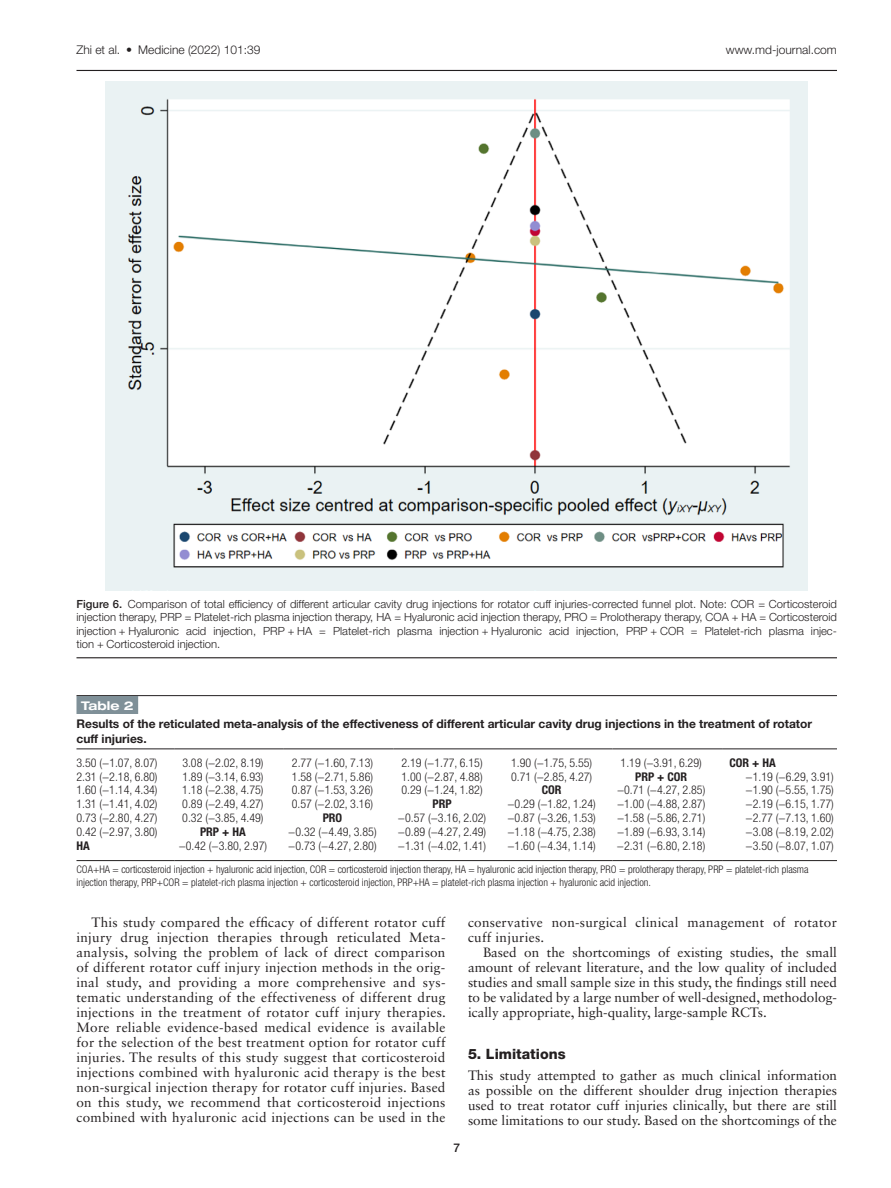
<style>
.page{position:relative;width:891px;height:1188px;background:#fff}
.page>*{position:absolute;margin:0;border:0;box-sizing:border-box;transform-origin:0 0}
.t1{font:800 14.25px "Helvetica Neue LT Std";color:#231f20}
.t2{font:13.5px/15px "Sabon LT Std";letter-spacing:.02em;color:#231f20;text-align:justify}
.t3{font:300 condensed 12px "Helvetica Neue LT Std";color:#231f20}
.t4{font:700 12px/15px "Helvetica Neue LT Std";color:#231f20}
.t5{font:300 12px "Helvetica Neue LT Std";color:#231f20}
.t6{font:700 condensed 12px "Helvetica Neue LT Std";color:#231f20}
.t7{font:700 expanded 12px "Helvetica Neue LT Std";color:#fff}
.t8{font:500 12px "Helvetica Neue LT Std";color:#231f20}
.t9{font:300 11.25px/13.5px "Helvetica Neue LT Std";color:#231f20;text-align:justify}
.t10{font:300 condensed 10.5px/13.5px "Helvetica Neue LT Std";color:#231f20}
.s1{font-weight:500}
</style>
<div class="page">
<img style="left:106px;top:81px;width:702px;height:510px">
<hr style="left:76px;top:70px;width:761px;height:1px;background:#231f20">
<hr style="left:76px;top:657px;width:761px;height:1px;background:#231f20">
<hr style="left:76px;top:695px;width:761px;height:1px;background:#231f20">
<div style="left:76px;top:696px;width:62px;height:18px;background:#7f9098"></div>
<hr style="left:76px;top:860px;width:98px;height:1px;background:#231f20">
<hr style="left:174px;top:860px;width:110px;height:1px;background:#231f20">
<hr style="left:284px;top:860px;width:109px;height:1px;background:#231f20">
<hr style="left:393px;top:860px;width:110px;height:1px;background:#231f20">
<hr style="left:503px;top:860px;width:110px;height:1px;background:#231f20">
<hr style="left:613px;top:860px;width:109px;height:1px;background:#231f20">
<hr style="left:722px;top:860px;width:115px;height:1px;background:#231f20">
<hr style="left:76px;top:748px;width:98px;height:1px;background:#231f20">
<hr style="left:174px;top:748px;width:110px;height:1px;background:#231f20">
<hr style="left:284px;top:748px;width:109px;height:1px;background:#231f20">
<hr style="left:393px;top:748px;width:110px;height:1px;background:#231f20">
<hr style="left:503px;top:748px;width:110px;height:1px;background:#231f20">
<hr style="left:613px;top:748px;width:109px;height:1px;background:#231f20">
<hr style="left:722px;top:748px;width:115px;height:1px;background:#231f20">
<p class="t5" style="left:76px;top:42px;width:186px">Zhi et al. • Medicine (2022) 101:39</p>
<p class="t5" style="left:726px;top:42px;width:113px">www.md-journal.com</p>
<p class="t9" style="left:76px;top:597px;width:762px"><span class="s1">Figure 6.</span> Comparison of total efficiency of different articular cavity drug injections for rotator cuff injuries-corrected funnel plot. Note: COR = Corticosteroid injection therapy, PRP = Platelet-rich plasma injection therapy, HA = Hyaluronic acid injection therapy, PRO = Prolotherapy therapy, COA + HA = Corticosteroid injection + Hyaluronic acid injection, PRP + HA = Platelet-rich plasma injection + Hyaluronic acid injection, PRP + COR = Platelet-rich plasma injec&shy;tion + Corticosteroid injection.</p>
<p class="t7" style="left:81px;top:698px;width:54px">Table 2</p>
<p class="t4" style="left:76px;top:715px;width:737px">Results of the reticulated meta-analysis of the effectiveness of different articular cavity drug injections in the treatment of rotator cuff injuries.</p>
<p class="t3" style="left:76px;top:756px;width:83px">3.50 (−1.07, 8.07)</p>
<p class="t3" style="left:182px;top:756px;width:83px">3.08 (−2.02, 8.19)</p>
<p class="t3" style="left:292px;top:756px;width:83px">2.77 (−1.60, 7.13)</p>
<p class="t3" style="left:401px;top:756px;width:83px">2.19 (−1.77, 6.15)</p>
<p class="t3" style="left:511px;top:756px;width:83px">1.90 (−1.75, 5.55)</p>
<p class="t3" style="left:621px;top:756px;width:83px">1.19 (−3.91, 6.29)</p>
<p class="t6" style="left:729px;top:755px;width:48px">COR + HA</p>
<p class="t3" style="left:76px;top:770px;width:83px">2.31 (−2.18, 6.80)</p>
<p class="t3" style="left:182px;top:770px;width:83px">1.89 (−3.14, 6.93)</p>
<p class="t3" style="left:292px;top:770px;width:83px">1.58 (−2.71, 5.86)</p>
<p class="t3" style="left:401px;top:770px;width:83px">1.00 (−2.87, 4.88)</p>
<p class="t3" style="left:511px;top:770px;width:83px">0.71 (−2.85, 4.27)</p>
<p class="t6" style="left:635px;top:769px;width:54px">PRP + COR</p>
<p class="t3" style="left:746px;top:770px;width:90px">−1.19 (−6.29, 3.91)</p>
<p class="t3" style="left:76px;top:783px;width:83px">1.60 (−1.14, 4.34)</p>
<p class="t3" style="left:182px;top:783px;width:83px">1.18 (−2.38, 4.75)</p>
<p class="t3" style="left:292px;top:783px;width:83px">0.87 (−1.53, 3.26)</p>
<p class="t3" style="left:401px;top:783px;width:83px">0.29 (−1.24, 1.82)</p>
<p class="t6" style="left:542px;top:783px;width:21px">COR</p>
<p class="t3" style="left:617px;top:783px;width:90px">−0.71 (−4.27, 2.85)</p>
<p class="t3" style="left:746px;top:783px;width:90px">−1.90 (−5.55, 1.75)</p>
<p class="t3" style="left:76px;top:797px;width:83px">1.31 (−1.41, 4.02)</p>
<p class="t3" style="left:182px;top:797px;width:83px">0.89 (−2.49, 4.27)</p>
<p class="t3" style="left:292px;top:797px;width:83px">0.57 (−2.02, 3.16)</p>
<p class="t6" style="left:433px;top:797px;width:21px">PRP</p>
<p class="t3" style="left:507px;top:797px;width:90px">−0.29 (−1.82, 1.24)</p>
<p class="t3" style="left:617px;top:797px;width:90px">−1.00 (−4.88, 2.87)</p>
<p class="t3" style="left:746px;top:797px;width:90px">−2.19 (−6.15, 1.77)</p>
<p class="t3" style="left:76px;top:811px;width:83px">0.73 (−2.80, 4.27)</p>
<p class="t3" style="left:182px;top:811px;width:83px">0.32 (−3.85, 4.49)</p>
<p class="t6" style="left:323px;top:811px;width:21px">PRO</p>
<p class="t3" style="left:398px;top:811px;width:90px">−0.57 (−3.16, 2.02)</p>
<p class="t3" style="left:507px;top:811px;width:90px">−0.87 (−3.26, 1.53)</p>
<p class="t3" style="left:617px;top:811px;width:90px">−1.58 (−5.86, 2.71)</p>
<p class="t3" style="left:746px;top:811px;width:90px">−2.77 (−7.13, 1.60)</p>
<p class="t3" style="left:76px;top:825px;width:83px">0.42 (−2.97, 3.80)</p>
<p class="t6" style="left:200px;top:824px;width:47px">PRP + HA</p>
<p class="t3" style="left:288px;top:825px;width:90px">−0.32 (−4.49, 3.85)</p>
<p class="t3" style="left:398px;top:825px;width:90px">−0.89 (−4.27, 2.49)</p>
<p class="t3" style="left:507px;top:825px;width:90px">−1.18 (−4.75, 2.38)</p>
<p class="t3" style="left:617px;top:825px;width:90px">−1.89 (−6.93, 3.14)</p>
<p class="t3" style="left:746px;top:825px;width:90px">−3.08 (−8.19, 2.02)</p>
<p class="t6" style="left:76px;top:838px;width:15px">HA</p>
<p class="t3" style="left:179px;top:839px;width:90px">−0.42 (−3.80, 2.97)</p>
<p class="t3" style="left:288px;top:839px;width:90px">−0.73 (−4.27, 2.80)</p>
<p class="t3" style="left:398px;top:839px;width:90px">−1.31 (−4.02, 1.41)</p>
<p class="t3" style="left:507px;top:839px;width:90px">−1.60 (−4.34, 1.14)</p>
<p class="t3" style="left:617px;top:839px;width:90px">−2.31 (−6.80, 2.18)</p>
<p class="t3" style="left:746px;top:839px;width:90px">−3.50 (−8.07, 1.07)</p>
<p class="t10" style="left:76px;top:862px;width:734px">COA+HA = corticosteroid injection + hyaluronic acid injection, COR = corticosteroid injection therapy, HA = hyaluronic acid injection therapy, PRO = prolotherapy therapy, PRP = platelet-rich plasma injection therapy, PRP+COR = platelet-rich plasma injection + corticosteroid injection, PRP+HA = platelet-rich plasma injection + hyaluronic acid injection.</p>
<p class="t2" style="left:77px;top:914px;width:371px;text-indent:15px">This study compared the efficacy of different rotator cuff injury drug injection therapies through reticulated Meta&shy;analysis, solving the problem of lack of direct comparison of different rotator cuff injury injection methods in the orig&shy;inal study, and providing a more comprehensive and sys&shy;tematic understanding of the effectiveness of different drug injections in the treatment of rotator cuff injury therapies.<br>More reliable evidence-based medical evidence is available for the selection of the best treatment option for rotator cuff injuries. The results of this study suggest that corticosteroid injections combined with hyaluronic acid therapy is the best non-surgical injection therapy for rotator cuff injuries. Based on this study, we recommend that corticosteroid injections combined with hyaluronic acid injections can be used in the</p>
<p class="t2" style="left:468px;top:914px;width:371px">conservative non-surgical clinical management of rotator cuff injuries.</p>
<p class="t2" style="left:468px;top:944px;width:371px;text-indent:15px">Based on the shortcomings of existing studies, the small amount of relevant literature, and the low quality of included studies and small sample size in this study, the findings still need to be validated by a large number of well-designed, methodolog&shy;ically appropriate, high-quality, large-sample RCTs.</p>
<p class="t1" style="left:468px;top:1045px;width:99px">5. Limitations</p>
<p class="t2" style="left:468px;top:1067px;width:371px">This study attempted to gather as much clinical information as possible on the different shoulder drug injection therapies used to treat rotator cuff injuries clinically, but there are still some limitations to our study. Based on the shortcomings of the</p>
<p class="t8" style="left:453px;top:1140px;width:8px">7</p>
</div>
